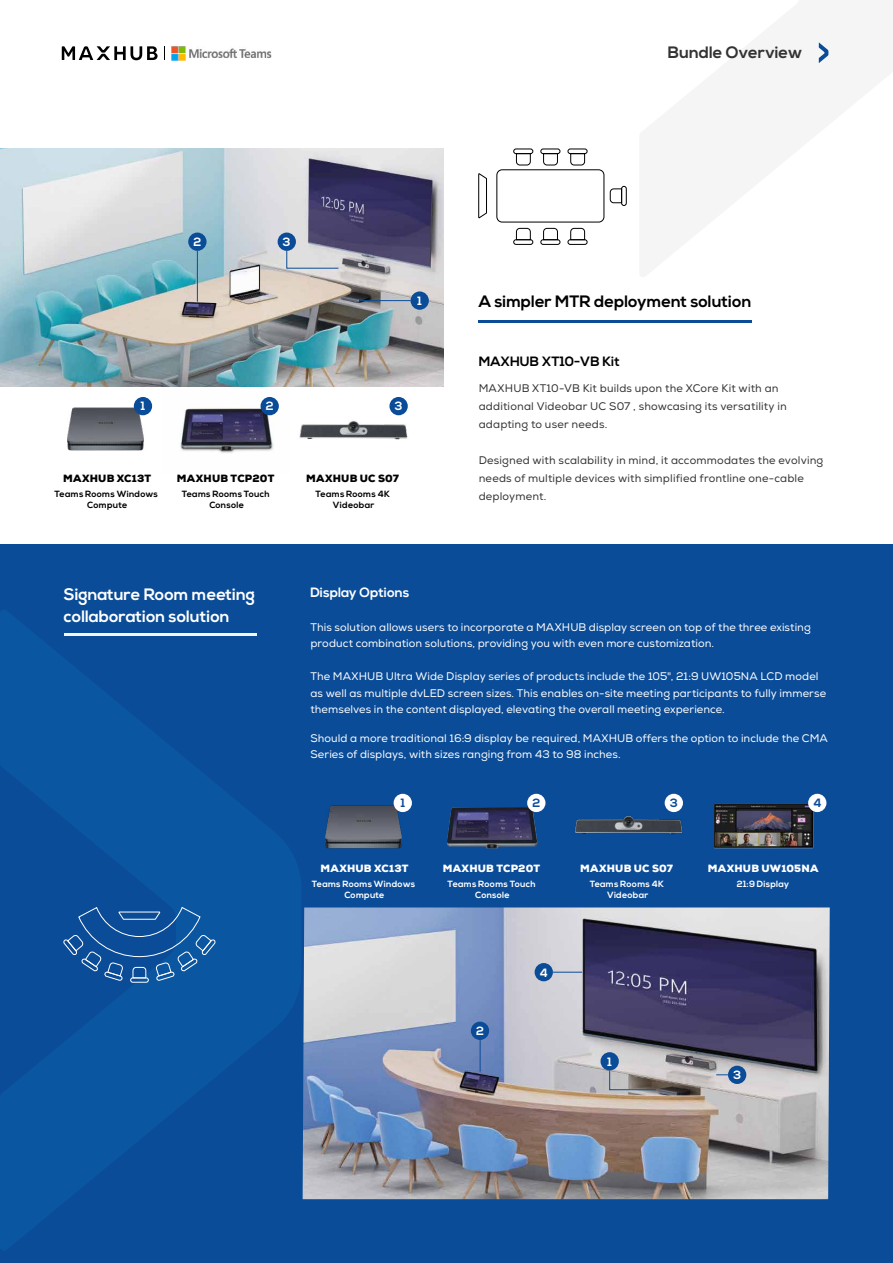
<style>
.page{position:relative;width:893px;height:1263px;background:#fff}
.page>*{position:absolute;margin:0;border:0;box-sizing:border-box;transform-origin:0 0}
.t1{font:700 16.5px/22.5px "Nexa";color:#fff}
.t2{font:700 16.5px "Nexa";color:#000}
.t3{font:700 16.5px "Nexa";color:#333}
.t4{font:700 13.5px "Nexa";color:#000}
.t5{font:700 13.5px "Nexa";color:#fff}
.t6{font:700 12px "Nexa";color:#fff}
.t7{font:700 12px "Nexa";color:#0a4c98}
.t8{font:10.5px/16.5px "Nexa";letter-spacing:.005em;color:#fff}
.t9{font:10.5px/18px "Nexa";letter-spacing:.015em;color:#333}
.t10{font:900 10.5px "Nexa";letter-spacing:.02em;color:#fff}
.t11{font:900 10.5px "Nexa";letter-spacing:.015em;color:#000}
.t12{font:700 9px/10.5px "Nexa";letter-spacing:.025em;color:#fff;text-align:center}
.t13{font:700 9px/10.5px "Nexa";letter-spacing:.025em;color:#000;text-align:center}
</style>
<div class="page">
<div style="left:0;top:544px;width:893px;height:719px;background:#0a4c98"></div>
<hr style="left:479px;top:320px;width:273px;height:2px;background:#0a4c98">
<svg style="left:819px;top:42px;width:9px;height:21px"></svg>
<img style="left:0;top:149px;width:443px;height:237px">
<img style="left:180px;top:397px;width:99px;height:56px">
<img style="left:299px;top:397px;width:109px;height:43px">
<hr style="left:64px;top:634px;width:192px;height:2px;background:#f5f5f5">
<img style="left:574px;top:793px;width:109px;height:42px">
<svg style="left:478px;top:173px;width:9px;height:46px"></svg>
<div style="left:496px;top:169px;width:108px;height:53px;border:1px solid #000;border-radius:5px"></div>
<div style="left:513px;top:149px;width:20px;height:5px;border:1px solid #000;border-radius:2px"></div>
<svg style="left:516px;top:153px;width:15px;height:13px"></svg>
<div style="left:540px;top:149px;width:20px;height:5px;border:1px solid #000;border-radius:2px"></div>
<svg style="left:543px;top:153px;width:15px;height:13px"></svg>
<div style="left:568px;top:149px;width:19px;height:5px;border:1px solid #000;border-radius:2px"></div>
<svg style="left:570px;top:153px;width:15px;height:13px"></svg>
<div style="left:513px;top:239px;width:20px;height:6px;border:1px solid #000;border-radius:2px"></div>
<svg style="left:516px;top:228px;width:15px;height:12px"></svg>
<div style="left:540px;top:239px;width:20px;height:6px;border:1px solid #000;border-radius:2px"></div>
<svg style="left:543px;top:228px;width:15px;height:12px"></svg>
<div style="left:568px;top:239px;width:19px;height:6px;border:1px solid #000;border-radius:2px"></div>
<svg style="left:570px;top:228px;width:15px;height:12px"></svg>
<div style="left:621px;top:186px;width:6px;height:20px;border:1px solid #000;border-radius:2px"></div>
<svg style="left:609px;top:188px;width:13px;height:15px"></svg>
<svg style="left:63px;top:906px;width:153px;height:77px"></svg>
<img style="left:303px;top:907px;width:527px;height:290px">
<img style="left:67px;top:397px;width:86px;height:54px">
<img style="left:325px;top:793px;width:87px;height:56px">
<div style="left:134px;top:397px;width:18px;height:18px;background:#0a4c98;border-radius:50%"></div>
<div style="left:411px;top:291px;width:18px;height:19px;background:#0a4c98;border-radius:50%"></div>
<div style="left:188px;top:233px;width:19px;height:18px;background:#0a4c98;border-radius:50%"></div>
<div style="left:278px;top:233px;width:18px;height:18px;background:#0a4c98;border-radius:50%"></div>
<div style="left:261px;top:397px;width:18px;height:18px;background:#0a4c98;border-radius:50%"></div>
<div style="left:389px;top:397px;width:19px;height:18px;background:#0a4c98;border-radius:50%"></div>
<div style="left:600px;top:1052px;width:19px;height:18px;background:#0a4c98;border-radius:50%"></div>
<div style="left:728px;top:1066px;width:18px;height:18px;background:#0a4c98;border-radius:50%"></div>
<div style="left:535px;top:963px;width:18px;height:18px;background:#0a4c98;border-radius:50%"></div>
<div style="left:471px;top:1022px;width:18px;height:18px;background:#0a4c98;border-radius:50%"></div>
<div style="left:394px;top:794px;width:18px;height:18px;background:#fff;border-radius:50%"></div>
<div style="left:665px;top:794px;width:18px;height:18px;background:#fff;border-radius:50%"></div>
<hr style="left:480px;top:1036px;width:1px;height:36px;background:#0a4c98">
<svg style="left:553px;top:972px;width:29px;height:1px"></svg>
<svg style="left:609px;top:1070px;width:47px;height:20px"></svg>
<svg style="left:716px;top:1074px;width:12px;height:1px"></svg>
<hr style="left:197px;top:251px;width:1px;height:51px;background:#0a4c98">
<svg style="left:286px;top:250px;width:53px;height:19px"></svg>
<hr style="left:361px;top:300px;width:50px;height:1px;background:#0a4c98">
<svg style="left:62px;top:46px;width:96px;height:14px"></svg>
<svg style="left:164px;top:46px;width:1px;height:14px"></svg>
<img style="left:171px;top:46px;width:101px;height:14px">
<img style="left:447px;top:807px;width:90px;height:41px">
<div style="left:527px;top:794px;width:18px;height:18px;background:#fff;border-radius:50%"></div>
<img style="left:714px;top:804px;width:99px;height:44px">
<div style="left:808px;top:794px;width:18px;height:18px;background:#fff;border-radius:50%"></div>
<h1 class="t3" style="left:668px;top:43px;width:137px">Bundle Overview</h1>
<p class="t6" style="left:194px;top:235px;width:9px">2</p>
<p class="t6" style="left:283px;top:235px;width:9px">3</p>
<p class="t6" style="left:418px;top:294px;width:6px">1</p>
<p class="t6" style="left:141px;top:399px;width:6px">1</p>
<p class="t6" style="left:266px;top:399px;width:9px">2</p>
<p class="t6" style="left:395px;top:399px;width:9px">3</p>
<p class="t11" style="left:63px;top:472px;width:90px">MAXHUB XC13T</p>
<p class="t13" style="left:55px;top:489px;width:105px">Teams Rooms Windows<br>Compute</p>
<p class="t11" style="left:177px;top:472px;width:99px">MAXHUB TCP20T</p>
<p class="t13" style="left:182px;top:489px;width:89px">Teams Rooms Touch<br>Console</p>
<p class="t11" style="left:306px;top:472px;width:94px">MAXHUB UC S07</p>
<p class="t13" style="left:316px;top:489px;width:76px">Teams Rooms 4K<br>Videobar</p>
<h1 class="t2" style="left:479px;top:292px;width:274px">A simpler MTR deployment solution</h1>
<p class="t4" style="left:479px;top:353px;width:143px">MAXHUB XT10-VB Kit</p>
<p class="t9" style="left:479px;top:379px;width:310px">MAXHUB XT10-VB Kit builds upon the XCore Kit with an additional Videobar UC S07 , showcasing its versatility in adapting to user needs.</p>
<p class="t9" style="left:479px;top:451px;width:346px">Designed with scalability in mind, it accommodates the evolving needs of multiple devices with simplified frontline one-cable deployment.</p>
<h1 class="t1" style="left:64px;top:584px;width:193px">Signature Room meeting collaboration solution</h1>
<p class="t5" style="left:310px;top:585px;width:101px">Display Options</p>
<p class="t8" style="left:310px;top:619px;width:502px">This solution allows users to incorporate a MAXHUB display screen on top of the three existing product combination solutions, providing you with even more customization.</p>
<p class="t8" style="left:310px;top:668px;width:517px">The MAXHUB Ultra Wide Display series of products include the 105", 21:9 UW105NA LCD model as well as multiple dvLED screen sizes. This enables on-site meeting participants to fully immerse themselves in the content displayed, elevating the overall meeting experience.</p>
<p class="t8" style="left:310px;top:730px;width:519px">Should a more traditional 16:9 display be required, MAXHUB offers the option to include the CMA<br>Series of displays, with sizes ranging from 43 to 98 inches.</p>
<p class="t7" style="left:401px;top:796px;width:6px">1</p>
<p class="t7" style="left:670px;top:796px;width:9px">3</p>
<p class="t7" style="left:532px;top:796px;width:9px">2</p>
<p class="t7" style="left:813px;top:796px;width:10px">4</p>
<p class="t10" style="left:320px;top:862px;width:90px">MAXHUB XC13T</p>
<p class="t12" style="left:312px;top:879px;width:105px">Teams Rooms Windows<br>Compute</p>
<p class="t10" style="left:443px;top:862px;width:99px">MAXHUB TCP20T</p>
<p class="t12" style="left:448px;top:879px;width:89px">Teams Rooms Touch<br>Console</p>
<p class="t6" style="left:476px;top:1024px;width:9px">2</p>
<p class="t6" style="left:540px;top:965px;width:10px">4</p>
<p class="t10" style="left:580px;top:862px;width:94px">MAXHUB UC S07</p>
<p class="t12" style="left:590px;top:879px;width:76px">Teams Rooms 4K<br>Videobar</p>
<p class="t6" style="left:608px;top:1054px;width:6px">1</p>
<p class="t10" style="left:708px;top:862px;width:112px">MAXHUB UW105NA</p>
<p class="t12" style="left:737px;top:879px;width:54px">21:9 Display</p>
<p class="t6" style="left:733px;top:1068px;width:9px">3</p>
</div>
